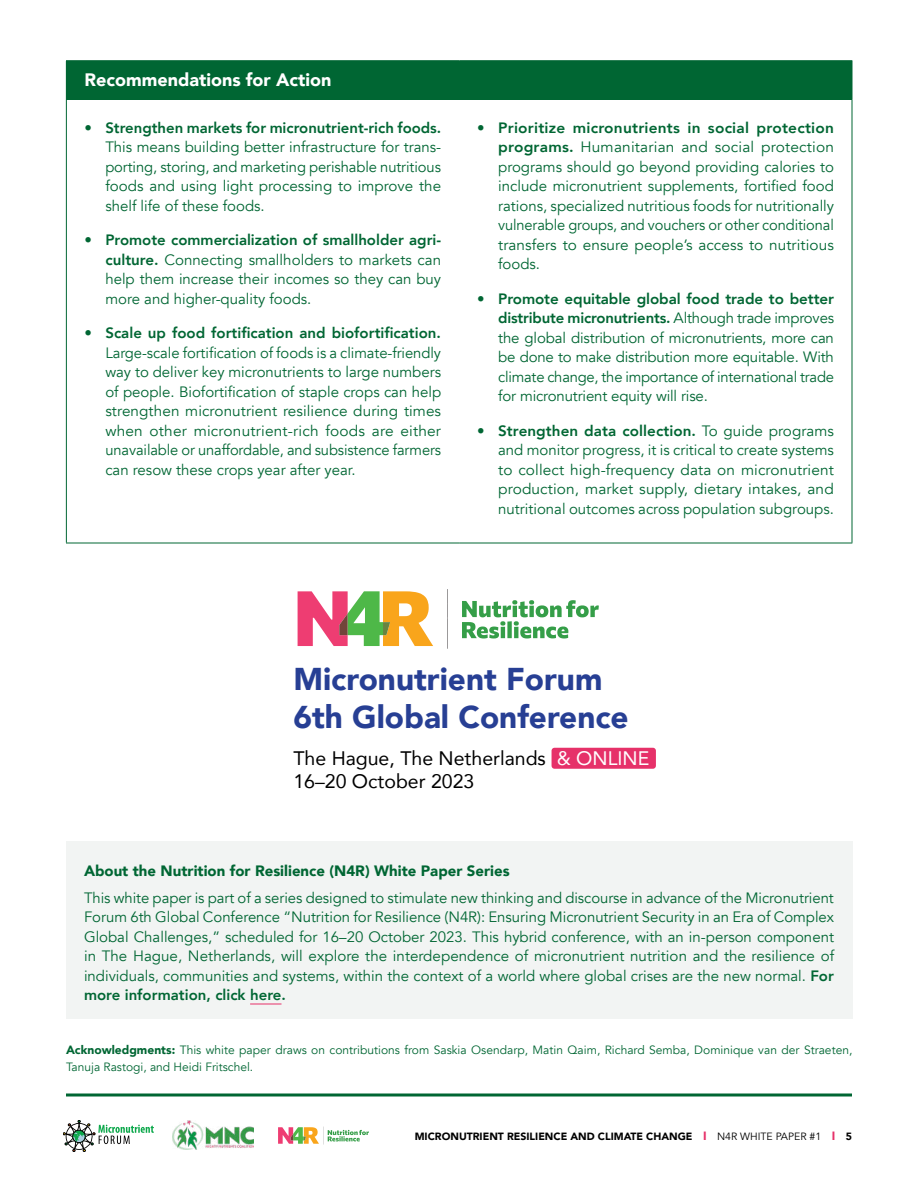
<style>
.page{position:relative;width:918px;height:1188px;background:#fff}
.page>*{position:absolute;margin:0;border:0;box-sizing:border-box;transform-origin:0 0}
.t1{font:900 31.5px/37.8px "Avenir";color:#273f94}
.t2{font:19.5px/23.4px "Avenir";color:#000}
.t3{font:900 18px "Avenir";color:#fff}
.t4{font:15px/19.5px "Avenir";color:#063;text-align:justify}
.t5{font:900 15px "Avenir";color:#063}
.t6{font:12px/16.5px "Avenir";color:#063}
.t7{font:900 10.5px "Avenir";color:#000}
.s1{font-weight:800}
.s2{color:#fff}
.s3{font-weight:900}
.s4{font-size:12px;color:#e63169}
.s5{font-weight:400}
</style>
<div class="page">
<hr style="left:66px;top:1093px;width:786px;height:3px;background:#063">
<svg style="left:63px;top:1120px;width:91px;height:32px"></svg>
<img style="left:173px;top:1120px;width:80px;height:30px">
<svg style="left:278px;top:1127px;width:91px;height:18px"></svg>
<div style="left:552px;top:748px;width:104px;height:21px;background:#e63169;border-radius:3px"></div>
<div style="left:66px;top:61px;width:786px;height:39px;background:#063"></div>
<hr style="left:66px;top:60px;width:393px;height:1px;background:#063">
<hr style="left:459px;top:60px;width:393px;height:1px;background:#063">
<hr style="left:852px;top:61px;width:1px;height:39px;background:#063">
<hr style="left:66px;top:100px;width:1px;height:443px;background:#063">
<hr style="left:852px;top:100px;width:1px;height:443px;background:#063">
<hr style="left:66px;top:543px;width:393px;height:1px;background:#063">
<hr style="left:459px;top:543px;width:393px;height:1px;background:#063">
<div style="left:66px;top:841px;width:786px;height:178px;background:#f2f4f3"></div>
<hr style="left:250px;top:1004px;width:32px;height:1px;background:#e63169">
<svg style="left:462px;top:600px;width:137px;height:39px"></svg>
<svg style="left:298px;top:591px;width:135px;height:55px"></svg>
<hr style="left:447px;top:619px;width:1px;height:30px;background:#231f20">
<svg style="left:447px;top:589px;width:1px;height:30px"></svg>
<p class="t3" style="left:84px;top:72px;width:249px">Recommendations for Action</p>
<p class="t4" style="left:105px;top:119px;width:337px;text-indent:-21px">• <span class="s1">Strengthen markets for micronutrient-rich foods.<br></span>This means building better infrastructure for trans&shy;porting, storing, and marketing perishable nutritious foods and using light processing to improve the shelf life of these foods.</p>
<p class="t4" style="left:105px;top:232px;width:337px;text-indent:-21px">• <span class="s1">Promote commercialization of smallholder agri&shy;culture.</span> Connecting smallholders to markets can help them increase their incomes so they can buy more and higher-quality foods.</p>
<p class="t4" style="left:105px;top:325px;width:337px;text-indent:-21px">• <span class="s1">Scale up food fortification and biofortification.<br></span>Large-scale fortification of foods is a climate-friendly way to deliver key micronutrients to large numbers of people. Biofortification of staple crops can help strengthen micronutrient resilience during times when other micronutrient-rich foods are either unavailable or unaffordable, and subsistence farmers can resow these crops year after year.</p>
<p class="t4" style="left:498px;top:119px;width:337px;text-indent:-21px">• <span class="s1">Prioritize micronutrients in social protection programs.</span> Humanitarian and social protection programs should go beyond providing calories to include micronutrient supplements, fortified food rations, specialized nutritious foods for nutritionally vulnerable groups, and vouchers or other conditional transfers to ensure people’s access to nutritious foods.</p>
<p class="t4" style="left:498px;top:290px;width:338px;text-indent:-21px">• <span class="s1">Promote equitable global food trade to better distribute micronutrients.</span> Although trade improves the global distribution of micronutrients, more can be done to make distribution more equitable. With climate change, the importance of international trade for micronutrient equity will rise.</p>
<p class="t4" style="left:498px;top:422px;width:337px;text-indent:-21px">• <span class="s1">Strengthen data collection.</span> To guide programs and monitor progress, it is critical to create systems to collect high-frequency data on micronutrient production, market supply, dietary intakes, and nutritional outcomes across population subgroups.</p>
<h1 class="t1" style="left:293px;top:663px;width:337px">Micronutrient Forum<br>6th Global Conference</h1>
<h2 class="t2" style="left:293px;top:748px;width:357px">The Hague, The Netherlands <span class="s2">&amp; ONLINE<br></span>16–20 October 2023</h2>
<p class="t5" style="left:84px;top:864px;width:427px">About the Nutrition for Resilience (N4R) White Paper Series</p>
<p class="t4" style="left:84px;top:889px;width:752px">This white paper is part of a series designed to stimulate new thinking and discourse in advance of the Micronutrient Forum 6th Global Conference “Nutrition for Resilience (N4R): Ensuring Micronutrient Security in an Era of Complex Global Challenges,” scheduled for 16–20 October 2023. This hybrid conference, with an in-person component in The Hague, Netherlands, will explore the interdependence of micronutrient nutrition and the resilience of individuals, communities and systems, within the context of a world where global crises are the new normal. <span class="s1">For more information, click here.</span></p>
<p class="t6" style="left:66px;top:1042px;width:788px"><span class="s3">Acknowledgments:</span> This white paper draws on contributions from Saskia Osendarp, Matin Qaim, Richard Semba, Dominique van der Straeten,<br>Tanuja Rastogi, and Heidi Fritschel.</p>
<p class="t7" style="left:415px;top:1132px;width:439px">MICRONUTRIENT RESILIENCE AND CLIMATE CHANGE <span class="s4">Ⅰ</span> <span class="s5">N4R WHITE PAPER #1</span> <span class="s4">Ⅰ</span> 5</p>
</div>
